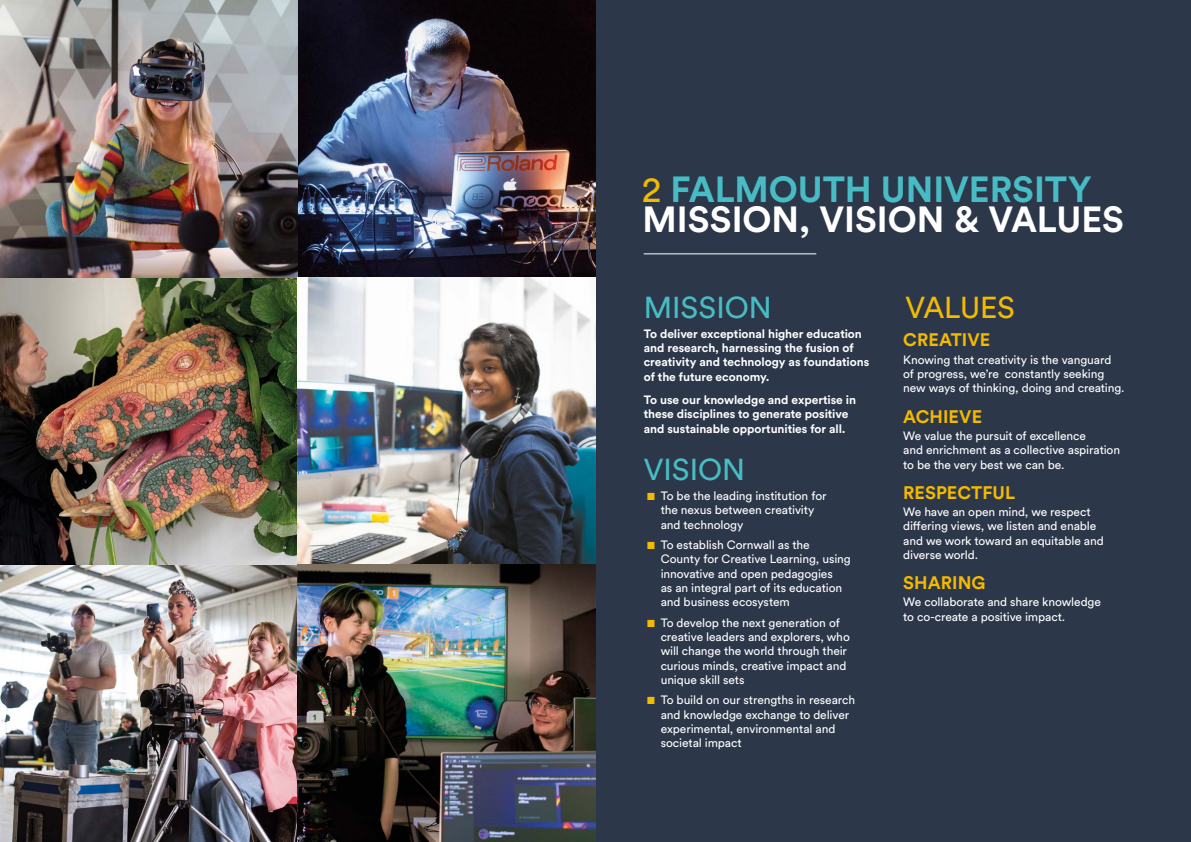
<style>
.page{position:relative;width:1191px;height:842px;background:#fff}
.page>*{position:absolute;margin:0;border:0;box-sizing:border-box;transform-origin:0 0}
.t1{font:700 36px "Circular Pro";color:#fff}
.t2{font:700 36px "Circular Pro";letter-spacing:-.005em;color:#48bcc4}
.SUB_HEADS_LARGE{font:30px "Circular Pro";color:#48bcc4}
.SUB_HEADS{font:30px "Circular Pro";letter-spacing:-.015em;color:#f3ba00}
.SUB_HEADS-2{font:700 18px "Circular Pro";color:#f3ba00}
.BODY{font:12px/14.4px "Circular Pro";letter-spacing:-.01em;color:#fff}
.BOLD_BODY{font:700 12px/14.4px "Circular Pro";letter-spacing:-.005em;color:#fff}
.s1{font-weight:400;color:#f3ba00}
.s2{font-size:10px;color:#f3ba00}
</style>
<div class="page">
<div style="left:587px;top:0;width:604px;height:842px;background:#2c374a"></div>
<hr style="left:643px;top:254px;width:173px;height:1px;background:#fff">
<img style="left:0;top:0;width:595px;height:842px">
<p class="t2" style="left:642px;top:164px;width:451px"><span class="s1">2</span> FALMOUTH UNIVERSITY</p>
<p class="t1" style="left:642px;top:194px;width:483px">MISSION, VISION &amp; VALUES</p>
<p class="SUB_HEADS_LARGE" style="left:644px;top:287px;width:129px">MISSION</p>
<p class="BOLD_BODY" style="left:643px;top:326px;width:227px">To deliver exceptional higher education and research, harnessing the fusion of creativity and technology as foundations of the future economy.</p>
<p class="BOLD_BODY" style="left:643px;top:392px;width:214px">To use our knowledge and expertise in these disciplines to generate positive and sustainable opportunities for all.</p>
<p class="SUB_HEADS_LARGE" style="left:644px;top:449px;width:103px">VISION</p>
<p class="BODY" style="left:660px;top:488px;width:167px;text-indent:-14px"><span class="s2">■</span> To be the leading institution for the nexus between creativity and technology</p>
<p class="BODY" style="left:660px;top:537px;width:192px;text-indent:-14px"><span class="s2">■</span> To establish Cornwall as the<br>County for Creative Learning, using innovative and open pedagogies<br>as an integral part of its education and business ecosystem</p>
<p class="BODY" style="left:660px;top:615px;width:191px;text-indent:-14px"><span class="s2">■</span> To develop the next generation of creative leaders and explorers, who will change the world through their curious minds, creative impact and unique skill sets</p>
<p class="BODY" style="left:660px;top:692px;width:196px;text-indent:-14px"><span class="s2">■</span> To build on our strengths in research and knowledge exchange to deliver experimental, environmental and societal impact</p>
<p class="SUB_HEADS" style="left:905px;top:287px;width:111px">VALUES</p>
<p class="SUB_HEADS-2" style="left:903px;top:328px;width:88px">CREATIVE</p>
<p class="BODY" style="left:903px;top:352px;width:223px">Knowing that creativity is the vanguard of progress, we’re constantly seeking new ways of thinking, doing and creating.</p>
<p class="SUB_HEADS-2" style="left:903px;top:404px;width:80px">ACHIEVE</p>
<p class="BODY" style="left:903px;top:428px;width:218px">We value the pursuit of excellence<br>and enrichment as a collective aspiration to be the very best we can be.</p>
<p class="SUB_HEADS-2" style="left:903px;top:480px;width:113px">RESPECTFUL</p>
<p class="BODY" style="left:903px;top:504px;width:202px">We have an open mind, we respect differing views, we listen and enable and we work toward an equitable and diverse world.</p>
<p class="SUB_HEADS-2" style="left:903px;top:570px;width:84px">SHARING</p>
<p class="BODY" style="left:903px;top:594px;width:199px">We collaborate and share knowledge to co-create a positive impact.</p>
</div>
